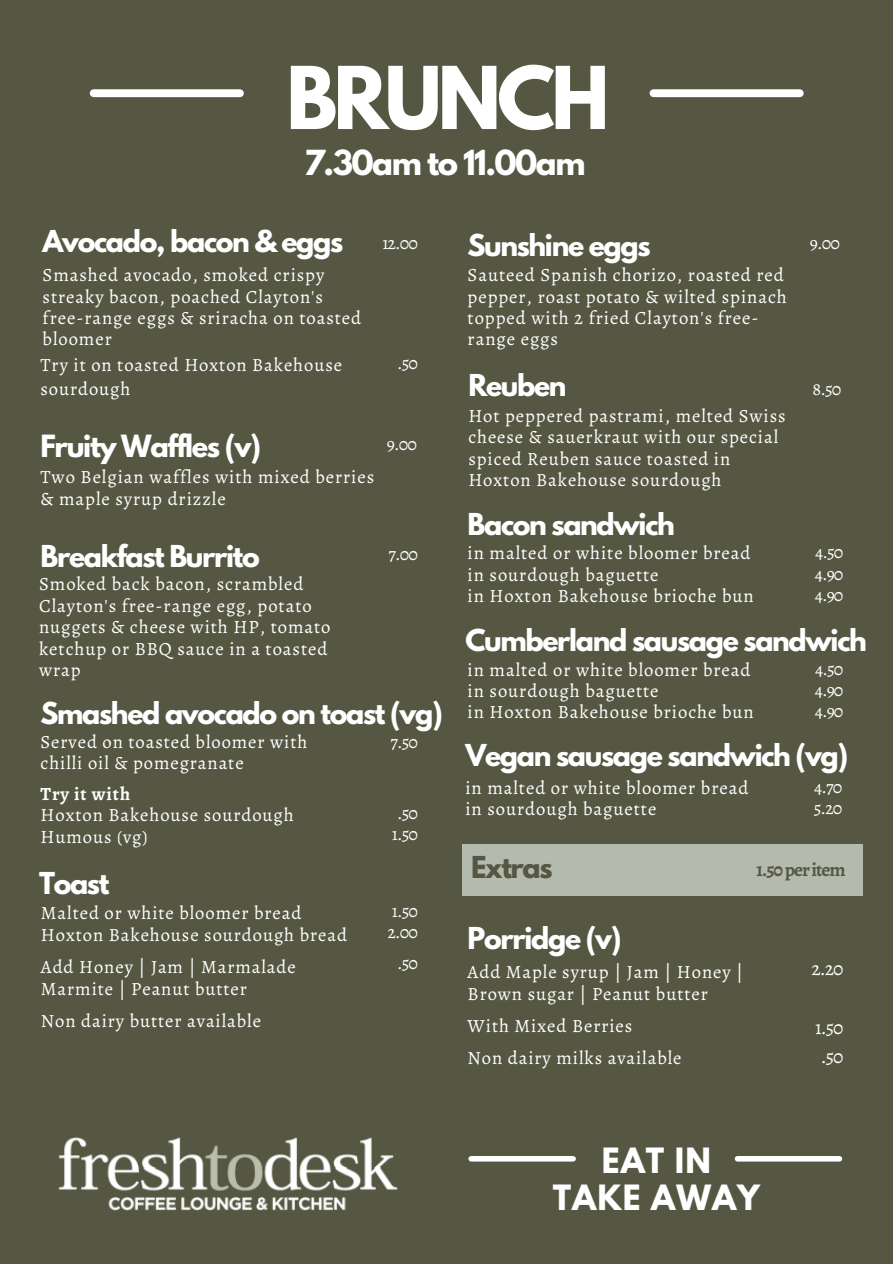
<style>
.page{position:relative;width:893px;height:1264px;background:#fff}
.page>*{position:absolute;margin:0;border:0;box-sizing:border-box;transform-origin:0 0}
.t1{font:700 76.65px "League Spartan";letter-spacing:-.05em;color:#fff}
.t2{font:700 30.9px "League Spartan";letter-spacing:.035em;color:#fff}
.t3{font:700 30.6px "League Spartan";letter-spacing:-.05em;color:#fff}
.t4{font:700 27.15px "League Spartan";letter-spacing:-.05em;color:#fff}
.t5{font:700 26.7px "League Spartan";letter-spacing:-.05em;color:#fff}
.t6{font:700 26.7px "League Spartan";letter-spacing:-.05em;color:#565743}
.t7{font:19.5px "Alegreya";color:#fff}
.t8{font:700 19.2px "Alegreya";letter-spacing:-.05em;color:#565743}
.t9{font:18.6px/21.3px "Alegreya";letter-spacing:.05em;color:#fff}
.t10{font:700 18.6px "Alegreya";letter-spacing:.05em;color:#fff}
.t11{font:18px "Alegreya";letter-spacing:-.05em;color:#fff}
</style>
<div class="page">
<div style="left:0;top:0;width:892px;height:1263px;background:#565743"></div>
<div style="left:653px;top:89px;width:146px;height:8px;background:#fff"></div>
<div style="left:94px;top:89px;width:146px;height:8px;background:#fff"></div>
<div style="left:462px;top:844px;width:400px;height:52px;background:#b5baaf"></div>
<img style="left:58px;top:1137px;width:340px;height:74px">
<div style="left:737px;top:1155px;width:102px;height:6px;background:#fff"></div>
<div style="left:471px;top:1155px;width:102px;height:6px;background:#fff"></div>
<p class="t1" style="left:286px;top:60px;width:325px">BRUNCH</p>
<p class="t3" style="left:304px;top:147px;width:283px">7.30am to 11.00am</p>
<p class="t5" style="left:43px;top:228px;width:302px">Avocado, bacon &amp; eggs</p>
<p class="t9" style="left:43px;top:264px;width:283px">Smashed avocado, smoked crispy streaky bacon, poached Clayton's</p>
<p class="t9" style="left:43px;top:307px;width:320px">free-range eggs &amp; sriracha on toasted bloomer</p>
<p class="t11" style="left:382px;top:230px;width:37px">12.00</p>
<p class="t9" style="left:41px;top:353px;width:303px;line-height:23.7px">Try it on toasted Hoxton Bakehouse sourdough</p>
<p class="t11" style="left:397px;top:351px;width:23px">.50</p>
<p class="t4" style="left:41px;top:433px;width:222px">Fruity Waffles (v)</p>
<p class="t9" style="left:41px;top:466px;width:335px">Two Belgian waffles with mixed berries &amp; maple syrup drizzle</p>
<p class="t11" style="left:387px;top:431px;width:32px">9.00</p>
<p class="t5" style="left:467px;top:232px;width:184px">Sunshine eggs</p>
<p class="t9" style="left:467px;top:264px;width:321px">Sauteed Spanish chorizo, roasted red pepper, roast potato &amp; wilted spinach topped with 2 fried Clayton's free&shy;range eggs</p>
<p class="t5" style="left:468px;top:372px;width:99px">Reuben</p>
<p class="t9" style="left:468px;top:405px;width:319px">Hot peppered pastrami, melted Swiss cheese &amp; sauerkraut with our special spiced Reuben sauce toasted in Hoxton Bakehouse sourdough</p>
<p class="t5" style="left:467px;top:511px;width:209px">Bacon sandwich</p>
<p class="t11" style="left:809px;top:230px;width:32px">9.00</p>
<p class="t11" style="left:812px;top:377px;width:30px">8.50</p>
<p class="t5" style="left:41px;top:542px;width:221px">Breakfast Burrito</p>
<p class="t9" style="left:39px;top:573px;width:293px">Smoked back bacon, scrambled<br>Clayton's free-range egg, potato nuggets &amp; cheese with HP, tomato ketchup or BBQ sauce in a toasted wrap</p>
<p class="t11" style="left:388px;top:541px;width:31px">7.00</p>
<p class="t9" style="left:467px;top:542px;width:284px">in malted or white bloomer bread</p>
<p class="t9" style="left:467px;top:563px;width:192px">in sourdough baguette</p>
<p class="t9" style="left:467px;top:585px;width:287px">in Hoxton Bakehouse brioche bun</p>
<p class="t11" style="left:815px;top:540px;width:30px">4.50</p>
<p class="t11" style="left:814px;top:561px;width:30px">4.90</p>
<p class="t11" style="left:814px;top:582px;width:30px">4.90</p>
<p class="t5" style="left:465px;top:627px;width:403px">Cumberland sausage sandwich</p>
<p class="t9" style="left:467px;top:658px;width:284px">in malted or white bloomer bread</p>
<p class="t9" style="left:467px;top:680px;width:192px">in sourdough baguette</p>
<p class="t9" style="left:467px;top:701px;width:287px">in Hoxton Bakehouse brioche bun</p>
<p class="t5" style="left:465px;top:742px;width:384px">Vegan sausage sandwich (vg)</p>
<p class="t11" style="left:814px;top:774px;width:30px">4.70</p>
<p class="t11" style="left:813px;top:796px;width:30px">5.20</p>
<p class="t11" style="left:815px;top:656px;width:30px">4.50</p>
<p class="t11" style="left:814px;top:677px;width:30px">4.90</p>
<p class="t11" style="left:814px;top:699px;width:30px">4.90</p>
<p class="t5" style="left:41px;top:700px;width:404px">Smashed avocado on toast (vg)</p>
<p class="t9" style="left:41px;top:730px;width:268px">Served on toasted bloomer with</p>
<p class="t11" style="left:390px;top:730px;width:29px">7.50</p>
<p class="t9" style="left:41px;top:752px;width:205px">chilli oil &amp; pomegranate</p>
<p class="t10" style="left:41px;top:781px;width:91px">Try it with</p>
<p class="t9" style="left:41px;top:804px;width:255px">Hoxton Bakehouse sourdough</p>
<p class="t9" style="left:41px;top:825px;width:109px">Humous (vg)</p>
<p class="t9" style="left:465px;top:777px;width:284px">in malted or white bloomer bread</p>
<p class="t9" style="left:465px;top:798px;width:192px">in sourdough baguette</p>
<p class="t11" style="left:397px;top:800px;width:23px">.50</p>
<p class="t11" style="left:392px;top:822px;width:28px">1.50</p>
<p class="t5" style="left:39px;top:869px;width:72px">Toast</p>
<p class="t9" style="left:41px;top:902px;width:262px">Malted or white bloomer bread</p>
<p class="t9" style="left:41px;top:924px;width:307px">Hoxton Bakehouse sourdough bread</p>
<p class="t9" style="left:41px;top:955px;width:256px;line-height:22.4px">Add Honey | Jam | Marmalade<br>Marmite | Peanut butter</p>
<p class="t9" style="left:41px;top:1010px;width:222px">Non dairy butter available</p>
<p class="t11" style="left:392px;top:898px;width:28px">1.50</p>
<p class="t11" style="left:387px;top:920px;width:32px">2.00</p>
<p class="t11" style="left:397px;top:951px;width:23px">.50</p>
<p class="t6" style="left:471px;top:854px;width:83px">Extras</p>
<p class="t8" style="left:756px;top:856px;width:91px">1.50peritem</p>
<p class="t5" style="left:467px;top:924px;width:155px">Porridge (v)</p>
<p class="t9" style="left:467px;top:960px;width:277px;line-height:22.4px">Add Maple syrup | Jam | Honey |<br>Brown sugar | Peanut butter</p>
<p class="t9" style="left:467px;top:1014px;width:166px">With Mixed Berries</p>
<p class="t9" style="left:467px;top:1046px;width:215px">Non dairy milks available</p>
<p class="t2" style="left:601px;top:1145px;width:111px">EAT IN</p>
<p class="t2" style="left:552px;top:1182px;width:209px">TAKE AWAY</p>
<p class="t7" style="left:811px;top:955px;width:33px">2.20</p>
<p class="t7" style="left:815px;top:1013px;width:30px">1.50</p>
<p class="t7" style="left:820px;top:1043px;width:24px">.50</p>
</div>
